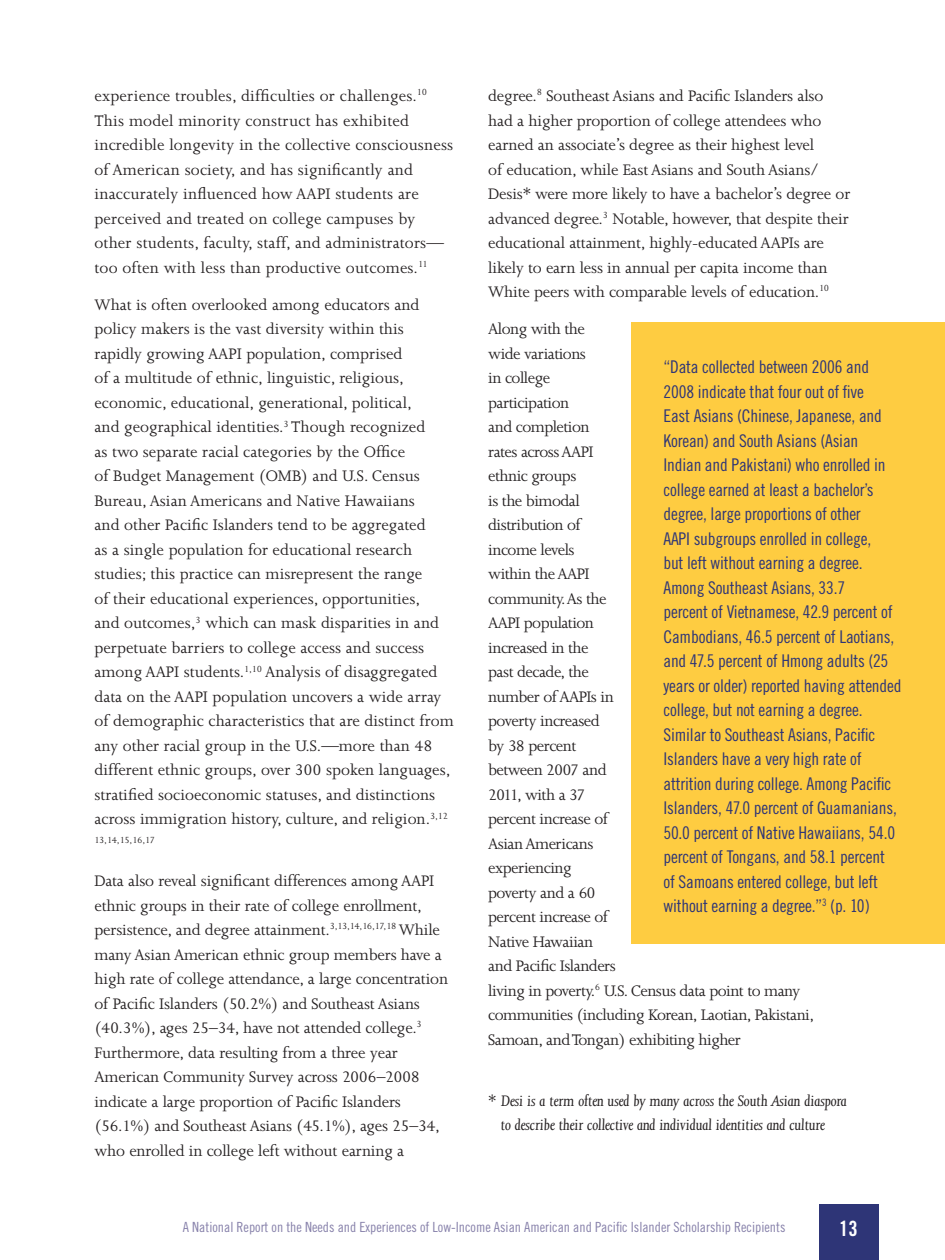
<style>
.page{position:relative;width:945px;height:1260px;background:#fff}
.page>*{position:absolute;margin:0;border:0;box-sizing:border-box;transform-origin:0 0}
.t1{font:21px "Trade Gothic Bold Cond Twenty";color:#fff}
.t2{font:17.5px/24.5px "Joanna";letter-spacing:-.01em;color:#231f20}
.t3{font:17.5px/24.5px "Trade Gothic Cond Eighteen";letter-spacing:-.01em;color:#2e3577}
.t4{font:17.5px/24.5px "Joanna";letter-spacing:-.03em;color:#231f20}
.t5{font:17.5px/24.5px "Joanna";letter-spacing:.01em;color:#231f20}
.t6{font:italic 17.5px/24.5px "Joanna";letter-spacing:-.01em;color:#231f20;text-align:center}
.t7{font:14px "Trade Gothic Cond Eighteen";color:#8781aa}
.t8{font:10.15px "Joanna";letter-spacing:-.06em;color:#231f20}
.s1{font-style:normal}
</style>
<div class="page">
<div style="left:819px;top:1204px;width:60px;height:56px;background:#2e3577"></div>
<div style="left:632px;top:322px;width:313px;height:622px;background:#fecc41"></div>
<p class="t5" style="left:94px;top:84px;width:360px">experience troubles, difficulties or challenges.<sup>10<br></sup>This model minority construct has exhibited incredible longevity in the collective consciousness of American society, and has significantly and inaccurately influenced how AAPI students are perceived and treated on college campuses by other students, faculty, staff, and administrators— too often with less than productive outcomes.<sup>11</sup></p>
<p class="t2" style="left:94px;top:293px;width:361px">What is often overlooked among educators and policy makers is the vast diversity within this rapidly growing AAPI population, comprised<br>of a multitude of ethnic, linguistic, religious, economic, educational, generational, political,<br>and geographical identities.<sup>3</sup> Though recognized<br>as two separate racial categories by the Office<br>of Budget Management (OMB) and U.S. Census Bureau, Asian Americans and Native Hawaiians<br>and other Pacific Islanders tend to be aggregated<br>as a single population for educational research studies; this practice can misrepresent the range<br>of their educational experiences, opportunities,<br>and outcomes,<sup>3</sup> which can mask disparities in and perpetuate barriers to college access and success among AAPI students.<sup>1,10</sup> Analysis of disaggregated data on the AAPI population uncovers a wide array of demographic characteristics that are distinct from any other racial group in the U.S.—more than 48 different ethnic groups, over 300 spoken languages, stratified socioeconomic statuses, and distinctions across immigration history, culture, and religion.<sup>3,12</sup></p>
<p class="t8" style="left:94px;top:835px;width:62px">13,14,15,16,17</p>
<p class="t2" style="left:94px;top:869px;width:355px">Data also reveal significant differences among AAPI ethnic groups in their rate of college enrollment, persistence, and degree attainment.<sup>3,13,14,16,17,18</sup> While many Asian American ethnic group members have a high rate of college attendance, a large concentration of Pacific Islanders (50.2%) and Southeast Asians (40.3%), ages 25–34, have not attended college.<sup>3<br></sup>Furthermore, data resulting from a three year American Community Survey across 2006–2008 indicate a large proportion of Pacific Islanders (56.1%) and Southeast Asians (45.1%), ages 25–34, who enrolled in college left without earning a</p>
<p class="t2" style="left:488px;top:84px;width:364px">degree.<sup>8</sup> Southeast Asians and Pacific Islanders also had a higher proportion of college attendees who earned an associate’s degree as their highest level<br>of education, while East Asians and South Asians/ Desis* were more likely to have a bachelor’s degree or advanced degree.<sup>3</sup> Notable, however, that despite their educational attainment, highly-educated AAPIs are likely to earn less in annual per capita income than White peers with comparable levels of education.<sup>10</sup></p>
<p class="t4" style="left:488px;top:317px;width:328px">Along with the<br>wide variations<br>in college<br>participation<br>and completion<br>rates across AAPI<br>ethnic groups<br>is the bimodal<br>distribution of<br>income levels<br>within the AAPI<br>community. As the<br>AAPI population<br>increased in the<br>past decade, the<br>number of AAPIs in<br>poverty increased<br>by 38 percent<br>between 2007 and<br>2011, with a 37<br>percent increase of<br>Asian Americans<br>experiencing<br>poverty and a 60<br>percent increase of<br>Native Hawaiian<br>and Pacific Islanders<br>living in poverty.<sup>6</sup> U.S. Census data point to many communities (including Korean, Laotian, Pakistani,<br>Samoan, and Tongan) exhibiting higher</p>
<p class="t3" style="left:663px;top:355px;width:240px">“Data collected between 2006 and 2008 indicate that four out of five<br>East Asians (Chinese, Japanese, and Korean) and South Asians (Asian<br>Indian and Pakistani) who enrolled in college earned at least a bachelor’s degree, large proportions of other<br>AAPI subgroups enrolled in college,<br>but left without earning a degree.<br>Among Southeast Asians, 33.7<br>percent of Vietnamese, 42.9 percent of Cambodians, 46.5 percent of Laotians, and 47.5 percent of Hmong adults (25 years or older) reported having attended college, but not earning a degree.<br>Similar to Southeast Asians, Pacific Islanders have a very high rate of attrition during college. Among Pacific Islanders, 47.0 percent of Guamanians, 50.0 percent of Native Hawaiians, 54.0 percent of Tongans, and 58.1 percent<br>of Samoans entered college, but left without earning a degree.”<sup>3</sup> (p. 10)</p>
<p class="t6" style="left:488px;top:1088px;width:360px"><span class="s1">*</span> Desi is a term often used by many across the South Asian diaspora to describe their collective and individual identities and culture</p>
<p class="t7" style="left:183px;top:1218px;width:604px">A National Report on the Needs and Experiences of Low-Income Asian American and Pacific Islander Scholarship Recipients</p>
<p class="t1" style="left:839px;top:1216px;width:20px">13</p>
</div>
